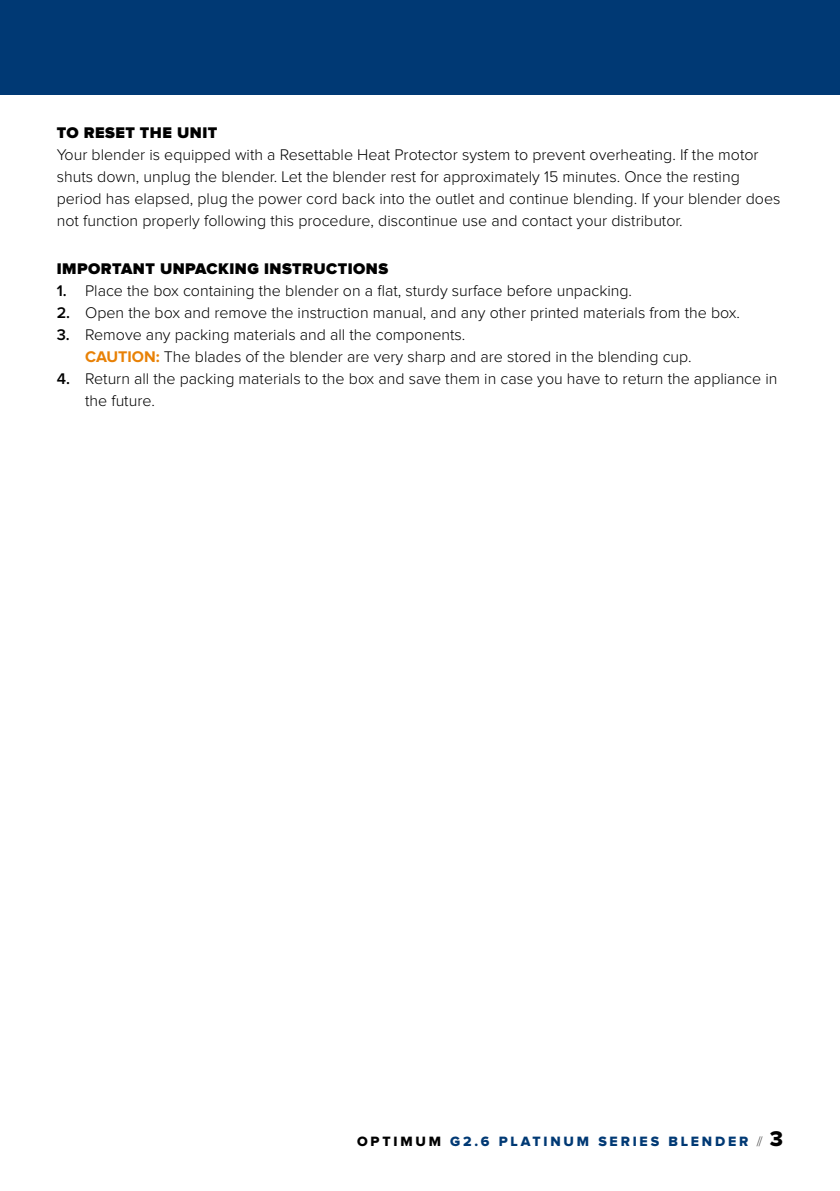
<style>
.page{position:relative;width:840px;height:1191px;background:#fff}
.page>*{position:absolute;margin:0;border:0;box-sizing:border-box;transform-origin:0 0}
.t1{font:300 16px/22px "Proxima Nova";color:#000}
.t2{font:900 16px "Proxima Nova";letter-spacing:.03em;color:#000}
.t3{font:14px "Proxima Nova Extrabld";letter-spacing:.2em;color:#003974}
.s1{font-weight:600}
.s2{font-weight:700;color:#e88106}
.s3{color:#000}
.s4{font-family:"Proxima Nova";font-weight:100;color:#000}
.s5{font-size:22px;color:#000}
</style>
<div class="page">
<div style="left:0;top:0;width:839px;height:94px;background:#003974"></div>
<p class="t2" style="left:57px;top:123px;width:162px">TO RESET THE UNIT</p>
<p class="t1" style="left:57px;top:144px;width:725px">Your blender is equipped with a Resettable Heat Protector system to prevent overheating. If the motor shuts down, unplug the blender. Let the blender rest for approximately 15 minutes. Once the resting period has elapsed, plug the power cord back into the outlet and continue blending. If your blender does not function properly following this procedure, discontinue use and contact your distributor.</p>
<p class="t2" style="left:57px;top:259px;width:333px">IMPORTANT UNPACKING INSTRUCTIONS</p>
<p class="t1" style="left:57px;top:280px;width:576px"><span class="s1">1.</span> Place the box containing the blender on a flat, sturdy surface before unpacking.</p>
<p class="t1" style="left:57px;top:302px;width:684px"><span class="s1">2.</span> Open the box and remove the instruction manual, and any other printed materials from the box.</p>
<p class="t1" style="left:85px;top:324px;width:607px;text-indent:-28px"><span class="s1">3.</span> Remove any packing materials and all the components.<br><span class="s2">CAUTION:</span> The blades of the blender are very sharp and are stored in the blending cup.</p>
<p class="t1" style="left:85px;top:368px;width:693px;text-indent:-28px"><span class="s1">4.</span> Return all the packing materials to the box and save them in case you have to return the appliance in the future.</p>
<p class="t3" style="left:357px;top:1135px;width:427px"><span class="s3">OPTIMUM</span> G2.6 PLATINUM SERIES BLENDER <span class="s4">//</span> <span class="s5">3</span></p>
</div>
